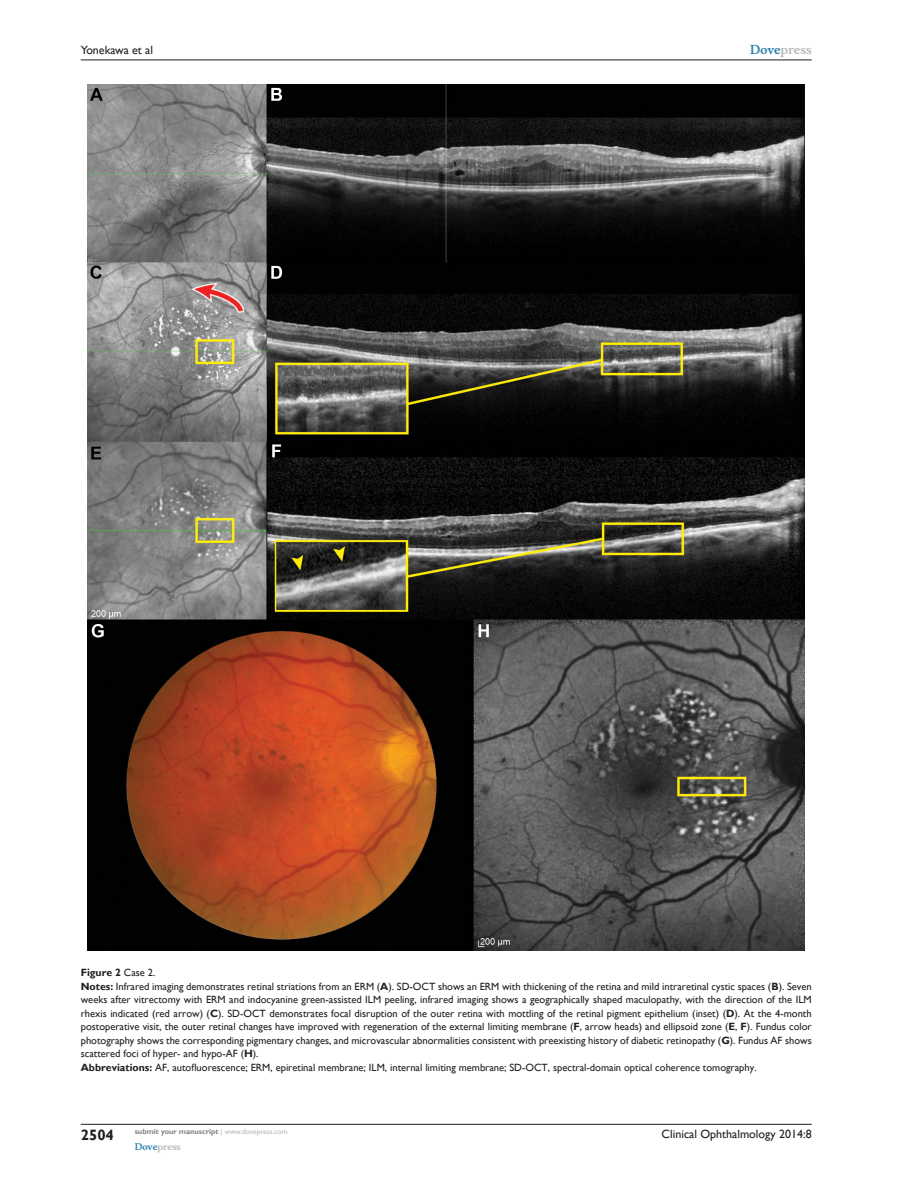
<style>
.page{position:relative;width:918px;height:1188px;background:#fff}
.page>*{position:absolute;margin:0;border:0;box-sizing:border-box;transform-origin:0 0}
.t1{font:700 15px "Gill Sans";color:#231f20}
.t2{font:12px "Gill Sans";color:#231f20}
.t3{font:700 12px "Musee";color:#b8b9bc}
.FigSNRI{font:10.5px/13.5px "Gill Sans";color:#231f20;text-align:justify}
.FigC{font:700 10.5px "Gill Sans";color:#231f20}
.t4{font:700 9px "Musee";color:#b8b9bc}
.t5{font:700 7.5px "Gill Sans";color:#808285}
.s1{color:#3485ae}
.s2{font-weight:400}
.s3{font-weight:700}
.s4{font-weight:400;color:#b8b9bc}
</style>
<div class="page">
<hr style="left:81px;top:1124px;width:731px;height:1px;background:#231f20">
<hr style="left:81px;top:60px;width:731px;height:1px;background:#231f20">
<img style="left:88px;top:85px;width:717px;height:866px">
<p class="t2" style="left:81px;top:43px;width:74px">Yonekawa et al</p>
<p class="t3" style="left:750px;top:43px;width:63px"><span class="s1">Dove</span>press</p>
<p class="FigC" style="left:81px;top:966px;width:76px">Figure 2 <span class="s2">Case 2.</span></p>
<p class="FigSNRI" style="left:81px;top:979px;width:732px"><span class="s3">Notes:</span> Infrared imaging demonstrates retinal striations from an ERM (<span class="s3">A</span>). SD-OCT shows an ERM with thickening of the retina and mild intraretinal cystic spaces (<span class="s3">B</span>). Seven weeks after vitrectomy with ERM and indocyanine green-assisted ILM peeling, infrared imaging shows a geographically shaped maculopathy, with the direction of the ILM rhexis indicated (red arrow) (<span class="s3">C</span>). SD-OCT demonstrates focal disruption of the outer retina with mottling of the retinal pigment epithelium (inset) (<span class="s3">D</span>). At the 4-month postoperative visit, the outer retinal changes have improved with regeneration of the external limiting membrane (<span class="s3">F</span>, arrow heads) and ellipsoid zone (<span class="s3">E</span>, <span class="s3">F</span>). Fundus color photography shows the corresponding pigmentary changes, and microvascular abnormalities consistent with preexisting history of diabetic retinopathy (<span class="s3">G</span>). Fundus AF shows scattered foci of hyper- and hypo-AF (<span class="s3">H</span>).</p>
<p class="FigSNRI" style="left:81px;top:1060px;width:677px"><span class="s3">Abbreviations:</span> AF, autofluorescence; ERM, epiretinal membrane; ILM, internal limiting membrane; SD-OCT, spectral-domain optical coherence tomography.</p>
<h1 class="t1" style="left:81px;top:1126px;width:35px">2504</h1>
<p class="t5" style="left:135px;top:1127px;width:154px">submit your manuscript <span class="s4">| www.dovepress.com</span></p>
<p class="t4" style="left:135px;top:1141px;width:48px"><span class="s1">Dove</span>press</p>
<p class="t2" style="left:662px;top:1127px;width:152px">Clinical Ophthalmology 2014:8</p>
</div>
